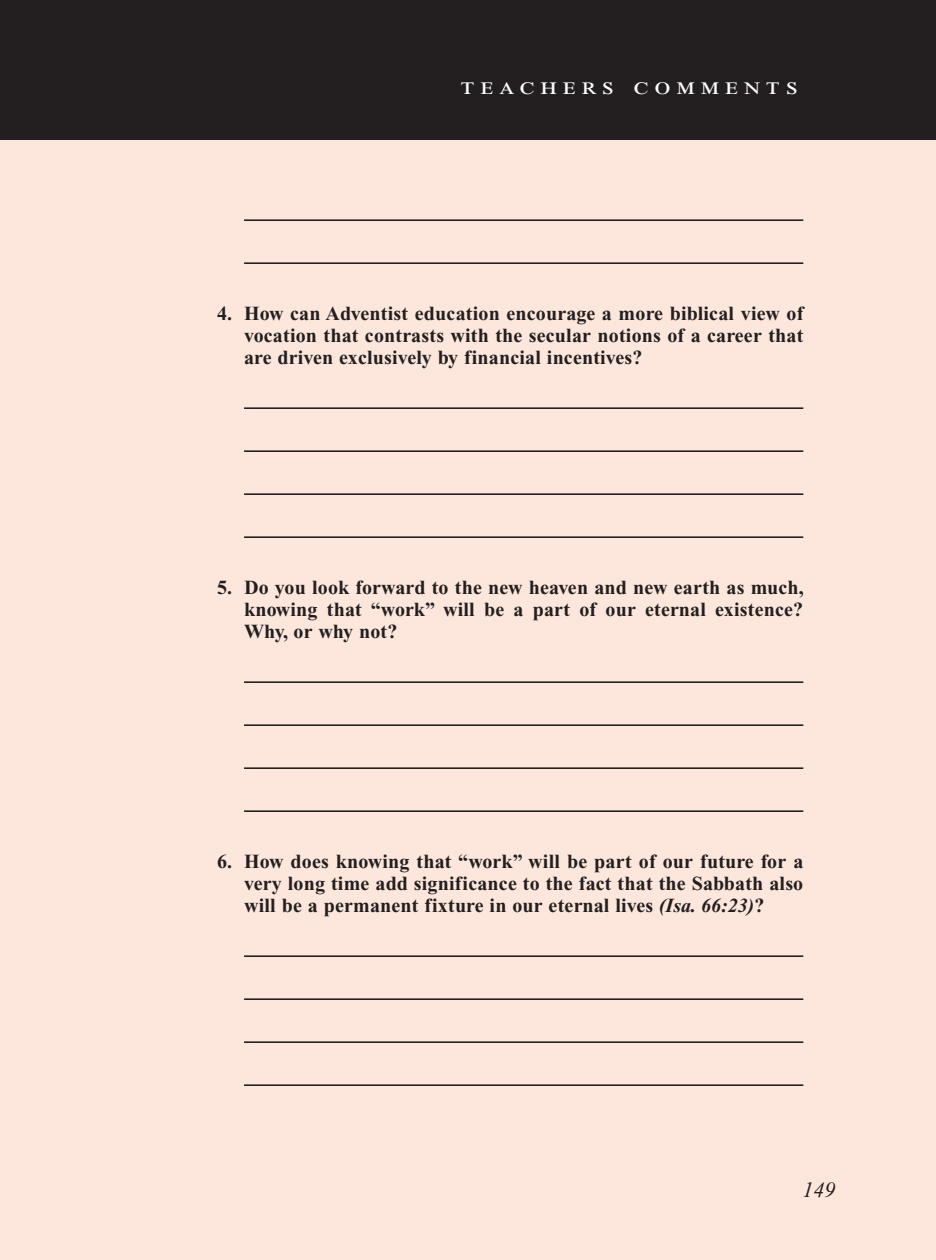
<style>
.page{position:relative;width:936px;height:1260px;background:#fff}
.page>*{position:absolute;margin:0;border:0;box-sizing:border-box;transform-origin:0 0}
.Teachers_Comments_He{font:24px "Times New Roman PS Std";letter-spacing:.2em;color:#fff;scale:1.2 1}
.PageNumbers{font:italic 22px "Times New Roman PS Std";color:#231f20}
.LifeApplication{font:700 20px/22px "Times New Roman PS Std";letter-spacing:.01em;color:#231f20;text-align:justify}
.s1{font-style:italic}
</style>
<div class="page">
<div style="left:0;top:134px;width:936px;height:1126px;background:#fde7dc"></div>
<hr style="left:244px;top:219px;width:559px;height:2px;background:#231f20">
<hr style="left:244px;top:262px;width:559px;height:2px;background:#231f20">
<hr style="left:244px;top:407px;width:559px;height:2px;background:#231f20">
<hr style="left:244px;top:450px;width:559px;height:2px;background:#231f20">
<hr style="left:244px;top:493px;width:559px;height:2px;background:#231f20">
<hr style="left:244px;top:536px;width:559px;height:2px;background:#231f20">
<hr style="left:244px;top:681px;width:559px;height:2px;background:#231f20">
<hr style="left:244px;top:724px;width:559px;height:2px;background:#231f20">
<hr style="left:244px;top:767px;width:559px;height:2px;background:#231f20">
<hr style="left:244px;top:810px;width:559px;height:2px;background:#231f20">
<hr style="left:244px;top:955px;width:559px;height:2px;background:#231f20">
<hr style="left:244px;top:998px;width:559px;height:2px;background:#231f20">
<hr style="left:244px;top:1041px;width:559px;height:2px;background:#231f20">
<hr style="left:244px;top:1084px;width:559px;height:2px;background:#231f20">
<div style="left:0;top:0;width:936px;height:140px;background:#231f20"></div>
<p class="Teachers_Comments_He" style="left:461px;top:73px;width:283px">teachers comments</p>
<p class="LifeApplication" style="left:244px;top:303px;width:561px;text-indent:-27px">4. How can Adventist education encourage a more biblical view of vocation that contrasts with the secular notions of a career that are driven exclusively by financial incentives?</p>
<p class="LifeApplication" style="left:244px;top:577px;width:561px;text-indent:-27px">5. Do you look forward to the new heaven and new earth as much, knowing that “work” will be a part of our eternal existence?<br>Why, or why not?</p>
<p class="LifeApplication" style="left:244px;top:851px;width:561px;text-indent:-27px">6. How does knowing that “work” will be part of our future for a very long time add significance to the fact that the Sabbath also will be a permanent fixture in our eternal lives <span class="s1">(Isa. 66:23)</span>?</p>
<p class="PageNumbers" style="left:802px;top:1178px;width:34px">149</p>
</div>
